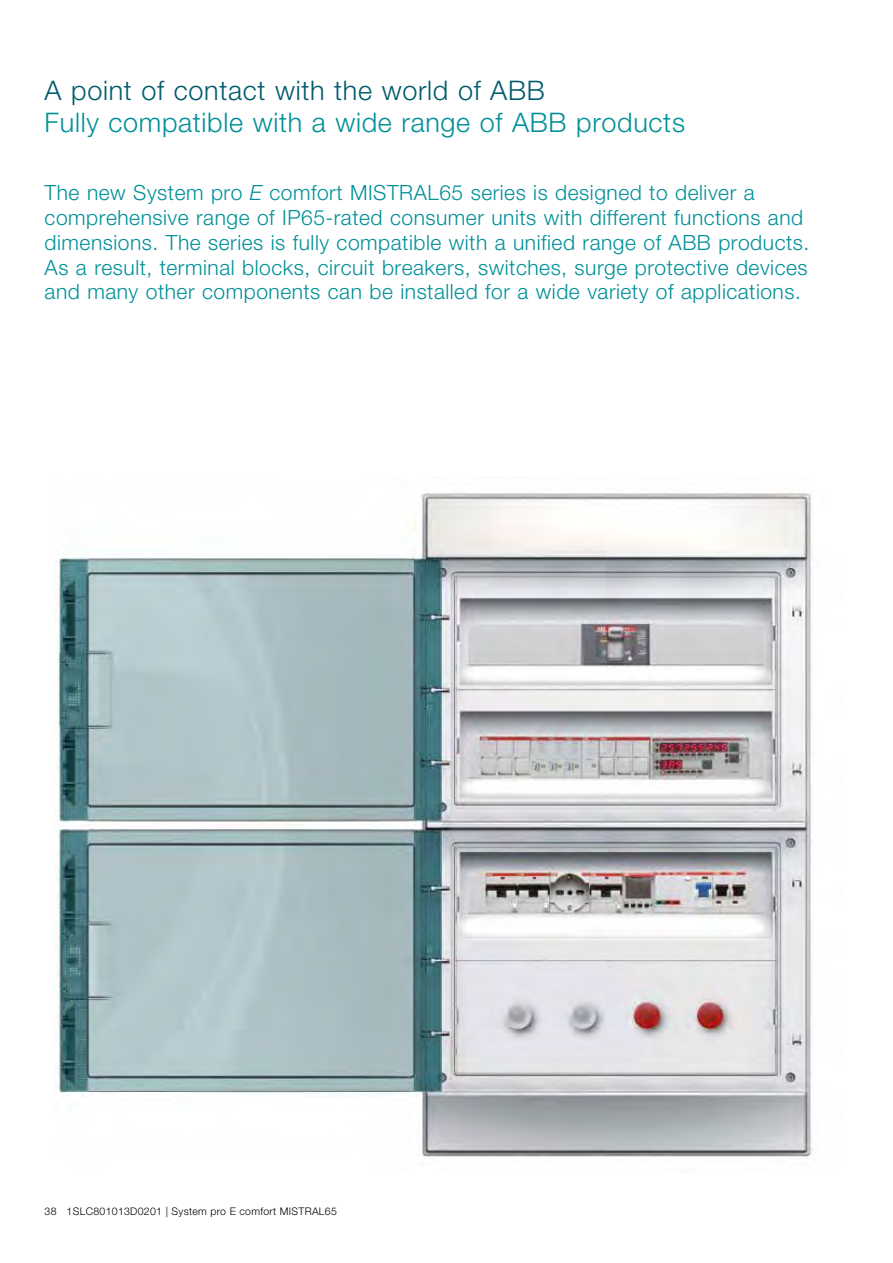
<style>
.page{position:relative;width:893px;height:1263px;background:#fff}
.page>*{position:absolute;margin:0;border:0;box-sizing:border-box;transform-origin:0 0}
.t1{font:300 27px "Helvetica Neue LT Std";letter-spacing:.025em;color:#009098}
.t2{font:300 27px "Helvetica Neue LT Std";letter-spacing:.025em;color:#005b6c}
.t3{font:300 21px/24.8px "Helvetica Neue LT Std";letter-spacing:.025em;color:#009098}
.t4{font:300 10.5px "Helvetica Neue LT Pro";letter-spacing:.03em;color:#000}
.s1{font-style:italic}
</style>
<div class="page">
<img style="left:57px;top:492px;width:755px;height:667px">
<p class="t2" style="left:45px;top:74px;width:502px">A point of contact with the world of ABB</p>
<p class="t1" style="left:45px;top:105px;width:642px">Fully compatible with a wide range of ABB products</p>
<p class="t3" style="left:45px;top:180px;width:766px">The new System pro <span class="s1">E</span> comfort MISTRAL65 series is designed to deliver a comprehensive range of IP65-rated consumer units with different functions and dimensions. The series is fully compatible with a unified range of ABB products.<br>As a result, terminal blocks, circuit breakers, switches, surge protective devices and many other components can be installed for a wide variety of applications.</p>
<p class="t4" style="left:45px;top:1204px;width:294px">38 1SLC801013D0201 | System pro E comfort MISTRAL65</p>
</div>
